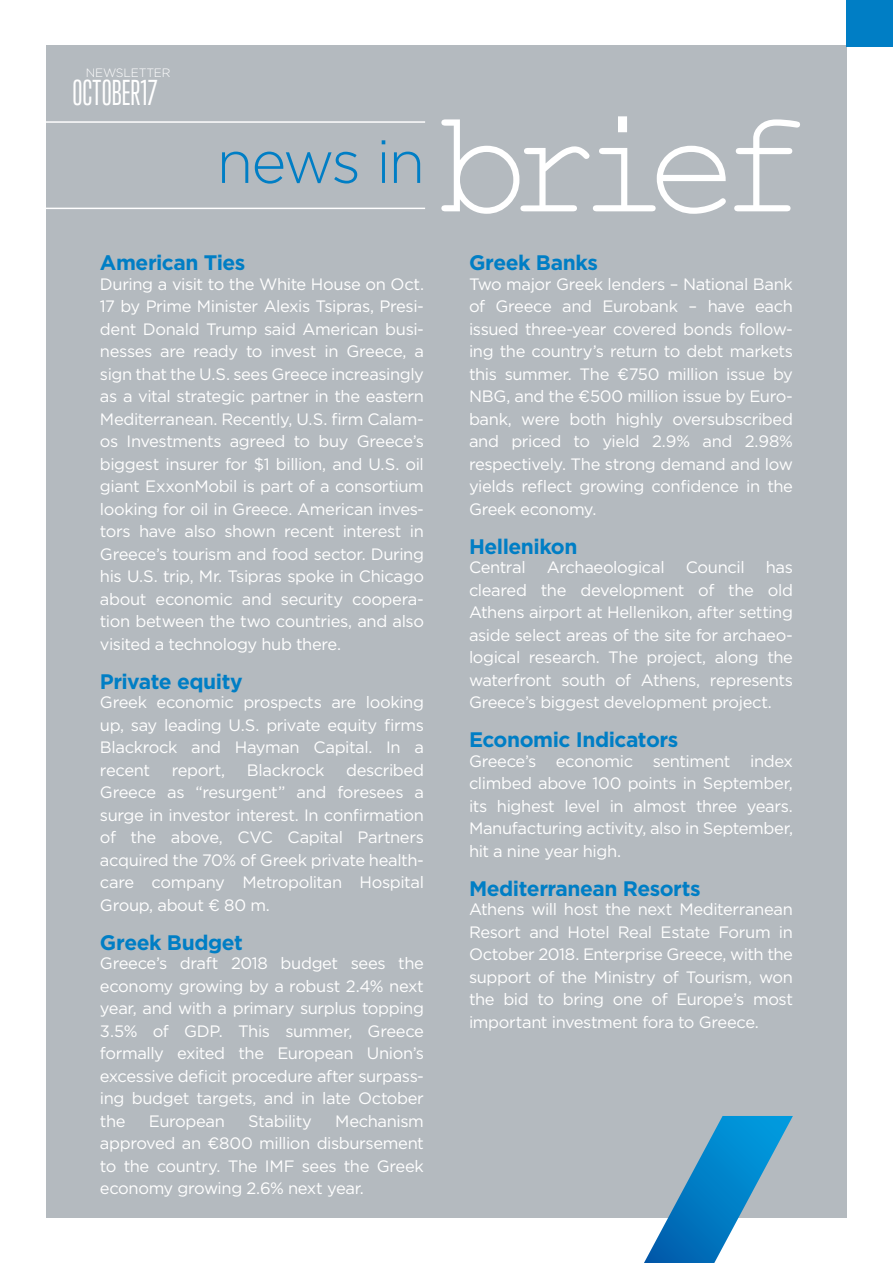
<style>
.page{position:relative;width:893px;height:1263px;background:#fff}
.page>*{position:absolute;margin:0;border:0;box-sizing:border-box;transform-origin:0 0}
.t1{font:150px "Courier New";letter-spacing:-.13em;color:#fff}
.t2{font:300 60px "Gotham Pro";letter-spacing:-.05em;color:#007ec5}
.t3{font:32.85px "Trump Gothic Pro";color:#fff}
.t4{font:700 21px "Gotham Pro";letter-spacing:-.025em;color:#007ec5}
.t5{font:16.5px/22.5px "Gotham Pro";letter-spacing:-.025em;color:#fff;text-align:justify}
.t6{font:300 12px "Gotham Pro";letter-spacing:-.015em;color:#fff}
</style>
<div class="page">
<div style="left:46px;top:45px;width:801px;height:1173px;background:#b4babf"></div>
<div style="left:847px;top:0;width:46px;height:46px;background:#007ec5"></div>
<hr style="left:0;top:121px;width:425px;height:2px;background:#fff">
<hr style="left:0;top:208px;width:425px;height:1px;background:#fff">
<svg style="left:644px;top:1116px;width:149px;height:147px"></svg>
<p class="t6" style="left:86px;top:66px;width:86px">NEWSLETTER</p>
<h3 class="t3" style="left:72px;top:74px;width:87px">OCTOBER17</h3>
<h2 class="t2" style="left:216px;top:129px;width:210px">news in</h2>
<p class="t4" style="left:100px;top:251px;width:147px">American Ties</p>
<p class="t5" style="left:100px;top:273px;width:326px">During a visit to the White House on Oct.<br>17 by Prime Minister Alexis Tsipras, Presi&shy;dent Donald Trump said American busi&shy;nesses are ready to invest in Greece, a sign that the U.S. sees Greece increasingly as a vital strategic partner in the eastern Mediterranean. Recently, U.S. firm Calam&shy;os Investments agreed to buy Greece’s biggest insurer for $1 billion, and U.S. oil giant ExxonMobil is part of a consortium looking for oil in Greece. American inves&shy;tors have also shown recent interest in Greece’s tourism and food sector. During his U.S. trip, Mr. Tsipras spoke in Chicago about economic and security coopera&shy;tion between the two countries, and also visited a technology hub there.</p>
<p class="t4" style="left:100px;top:669px;width:144px">Private equity</p>
<p class="t5" style="left:100px;top:691px;width:326px">Greek economic prospects are looking up, say leading U.S. private equity firms Blackrock and Hayman Capital. In a recent</p>
<p class="t5" style="left:100px;top:759px;width:326px;text-indent:246px">described Greece as “resurgent” and foresees a surge in investor interest. In confirmation of the above, CVC Capital Partners acquired the 70% of Greek private health&shy;care company Metropolitan Hospital Group, about € 80 m.</p>
<p class="t4" style="left:100px;top:930px;width:144px">Greek Budget</p>
<p class="t5" style="left:100px;top:952px;width:326px">Greece’s draft 2018 budget sees the economy growing by a robust 2.4% next year, and with a primary surplus topping 3.5% of GDP. This summer, Greece formally exited the European Union’s excessive deficit procedure after surpass&shy;ing budget targets, and in late October the</p>
<p class="t5" style="left:172px;top:759px;width:55px">report,</p>
<p class="t5" style="left:247px;top:759px;width:79px">Blackrock</p>
<p class="t5" style="left:100px;top:1110px;width:325px;text-indent:235px">Mechanism approved an €800 million disbursement to the country. The IMF sees the Greek economy growing 2.6% next year.</p>
<p class="t5" style="left:149px;top:1110px;width:77px">European</p>
<p class="t5" style="left:248px;top:1110px;width:65px">Stability</p>
<h1 class="t1" style="left:438px;top:72px;width:372px">brief</h1>
<p class="t4" style="left:469px;top:251px;width:131px">Greek Banks</p>
<p class="t5" style="left:469px;top:273px;width:326px">Two major Greek lenders – National Bank of Greece and Eurobank – have each issued three-year covered bonds follow&shy;ing the country’s return to debt markets this summer. The €750 million issue by NBG, and the €500 million issue by Euro&shy;bank, were both highly oversubscribed and priced to yield 2.9% and 2.98% respectively. The strong demand and low yields reflect growing confidence in the Greek economy.</p>
<p class="t4" style="left:469px;top:534px;width:110px">Hellenikon</p>
<p class="t5" style="left:469px;top:556px;width:58px">Central</p>
<p class="t5" style="left:547px;top:556px;width:119px">Archaeological</p>
<p class="t5" style="left:686px;top:556px;width:60px">Council</p>
<p class="t5" style="left:469px;top:556px;width:326px;text-indent:297px">has cleared the development of the old Athens airport at Hellenikon, after setting aside select areas of the site for archaeo&shy;logical research. The project, along the waterfront south of Athens, represents Greece’s biggest development project.</p>
<p class="t4" style="left:469px;top:728px;width:211px">Economic Indicators</p>
<p class="t5" style="left:469px;top:750px;width:326px">Greece’s economic sentiment index climbed above 100 points in September, its highest level in almost three years.<br>Manufacturing activity, also in September, hit a nine year high.</p>
<p class="t4" style="left:469px;top:876px;width:233px">Mediterranean Resorts</p>
<p class="t5" style="left:469px;top:898px;width:326px">Athens will host the next Mediterranean Resort and Hotel Real Estate Forum in October 2018. Enterprise Greece, with the support of the Ministry of Tourism, won the bid to bring one of Europe’s most important investment fora to Greece.</p>
</div>
